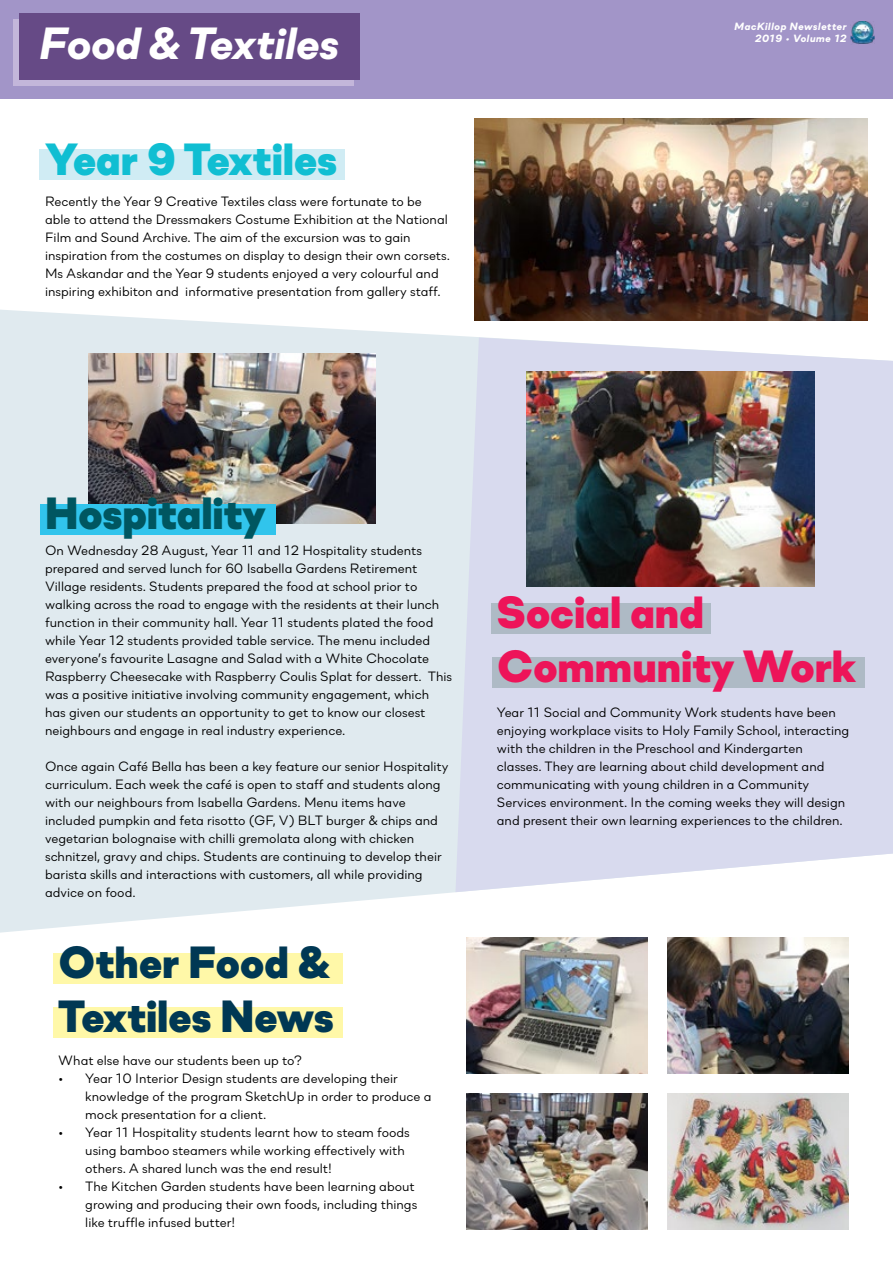
<style>
.page{position:relative;width:893px;height:1263px;background:#fff}
.page>*{position:absolute;margin:0;border:0;box-sizing:border-box;transform-origin:0 0}
.t1{font:900 45px/54px "Soin Sans Neue";color:#ed1459}
.t2{font:900 45px/54px "Soin Sans Neue";color:#003854}
.t3{font:italic 800 45px "Soin Sans Neue";color:#fff}
.t4{font:900 45px "Soin Sans Neue";color:#10bed2}
.t5{font:900 45px "Soin Sans Neue";color:#005660}
.t6{font:13.5px/18px "Soin Sans Neue";color:#000}
.t7{font:italic 800 10.5px/12.6px "Soin Sans Neue";letter-spacing:.05em;color:#fff;text-align:right}
</style>
<div class="page">
<svg style="left:0;top:310px;width:868px;height:623px;fill:#e0eaef"></svg>
<svg style="left:455px;top:337px;width:438px;height:555px;background:#dbddef"></svg>
<img style="left:88px;top:354px;width:288px;height:169px">
<img style="left:527px;top:372px;width:288px;height:215px">
<img style="left:466px;top:937px;width:181px;height:136px">
<img style="left:466px;top:1094px;width:181px;height:136px">
<img style="left:668px;top:937px;width:181px;height:136px">
<img style="left:668px;top:1094px;width:181px;height:136px">
<img style="left:475px;top:118px;width:392px;height:203px">
<div style="left:0;top:0;width:893px;height:98px;background:#a295c8"></div>
<div style="left:14px;top:19px;width:340px;height:67px;background:#c3b6da"></div>
<div style="left:20px;top:13px;width:340px;height:67px;background:#664a86"></div>
<img style="left:850px;top:21px;width:24px;height:23px">
<div style="left:40px;top:149px;width:305px;height:31px;background:#d0ecf4"></div>
<div style="left:491px;top:603px;width:220px;height:30px;background:#aebac5"></div>
<div style="left:491px;top:657px;width:373px;height:30px;background:#aebac5"></div>
<div style="left:53px;top:953px;width:289px;height:30px;background:#fff8a8"></div>
<div style="left:53px;top:1007px;width:289px;height:30px;background:#fff8a8"></div>
<div style="left:40px;top:504px;width:235px;height:31px;background:#31c4ec"></div>
<h1 class="t3" style="left:40px;top:11px;width:301px">Food &amp; Textiles</h1>
<p class="t7" style="left:735px;top:19px;width:114px">MacKillop Newsletter<br>2019 • Volume 12</p>
<h1 class="t4" style="left:45px;top:117px;width:293px">Year 9 Textiles</h1>
<p class="t6" style="left:45px;top:191px;width:406px">Recently the Year 9 Creative Textiles class were fortunate to be able to attend the Dressmakers Costume Exhibition at the National Film and Sound Archive. The aim of the excursion was to gain inspiration from the costumes on display to design their own corsets.<br>Ms Askandar and the Year 9 students enjoyed a very colourful and inspiring exhibiton and informative presentation from gallery staff.</p>
<h1 class="t5" style="left:45px;top:472px;width:223px">Hospitality</h1>
<p class="t6" style="left:45px;top:540px;width:409px">On Wednesday 28 August, Year 11 and 12 Hospitality students prepared and served lunch for 60 Isabella Gardens Retirement Village residents. Students prepared the food at school prior to walking across the road to engage with the residents at their lunch function in their community hall. Year 11 students plated the food while Year 12 students provided table service. The menu included everyone’s favourite Lasagne and Salad with a White Chocolate Raspberry Cheesecake with Raspberry Coulis Splat for dessert. This was a positive initiative involving community engagement, which has given our students an opportunity to get to know our closest neighbours and engage in real industry experience.</p>
<p class="t6" style="left:45px;top:756px;width:405px">Once again Café Bella has been a key feature our senior Hospitality curriculum. Each week the café is open to staff and students along with our neighbours from Isabella Gardens. Menu items have included pumpkin and feta risotto (GF, V) BLT burger &amp; chips and vegetarian bolognaise with chilli gremolata along with chicken schnitzel, gravy and chips. Students are continuing to develop their barista skills and interactions with customers, all while providing advice on food.</p>
<h1 class="t2" style="left:58px;top:928px;width:277px">Other Food &amp;<br>Textiles News</h1>
<p class="t6" style="left:58px;top:1050px;width:245px">What else have our students been up to?</p>
<p class="t6" style="left:85px;top:1068px;width:348px;text-indent:-27px">• Year 10 Interior Design students are developing their knowledge of the program SketchUp in order to produce a mock presentation for a client.</p>
<p class="t6" style="left:85px;top:1122px;width:326px;text-indent:-27px">• Year 11 Hospitality students learnt how to steam foods using bamboo steamers while working effectively with others. A shared lunch was the end result!</p>
<p class="t6" style="left:85px;top:1176px;width:333px;text-indent:-27px">• The Kitchen Garden students have been learning about growing and producing their own foods, including things like truffle infused butter!</p>
<h1 class="t1" style="left:497px;top:578px;width:360px">Social and<br>Community Work</h1>
<p class="t6" style="left:497px;top:702px;width:354px">Year 11 Social and Community Work students have been enjoying workplace visits to Holy Family School, interacting with the children in the Preschool and Kindergarten classes. They are learning about child development and communicating with young children in a Community Services environment. In the coming weeks they will design and present their own learning experiences to the children.</p>
</div>
